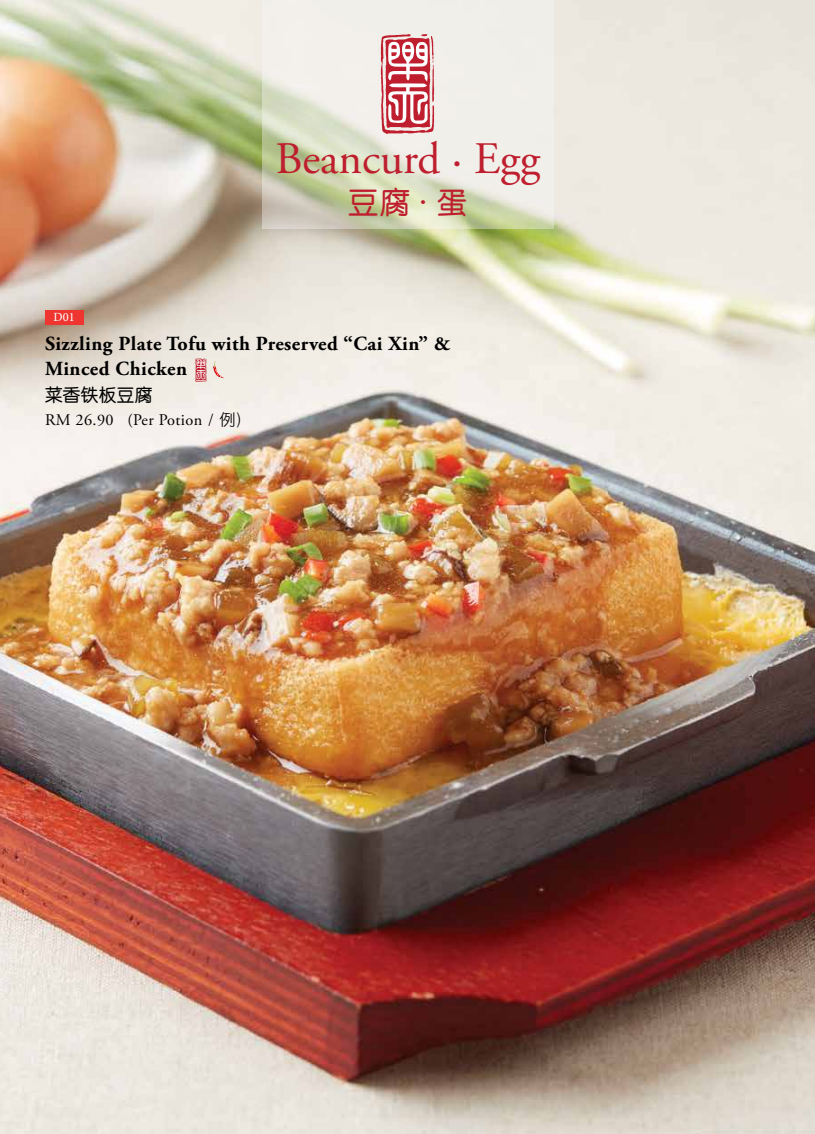
<style>
.page{position:relative;width:815px;height:1134px;background:#fff}
.page>*{position:absolute;margin:0;border:0;box-sizing:border-box;transform-origin:0 0}
.t1{font:45px "Adobe Garamond Pro";color:#be1e2d}
.t2{font:30px "ST Yuanti SC Regular";color:#be1e2d}
.t3{font:700 20px/25px "Adobe Garamond Pro";letter-spacing:.025em;color:#000}
.t4{font:17.5px "ST Yuanti SC Regular";letter-spacing:.025em;color:#000}
.t5{font:16.25px "Adobe Garamond Pro";letter-spacing:.025em;color:#000}
.t6{font:12.5px "Minion Pro";color:#fff}
.s1{font-family:"Tensentype Jia Li Xi Yuan J"}
</style>
<div class="page">
<img style="left:0;top:0;width:815px;height:1134px">
<svg style="left:262px;top:0;width:292px;height:229px;fill:#f1efea"></svg>
<svg style="left:381px;top:34px;width:53px;height:100px"></svg>
<div style="left:45px;top:310px;width:39px;height:14px;background:#ee3530"></div>
<svg style="left:213px;top:361px;width:11px;height:17px"></svg>
<svg style="left:195px;top:358px;width:12px;height:24px"></svg>
<p class="t6" style="left:54px;top:309px;width:23px">D01</p>
<h1 class="t1" style="left:275px;top:132px;width:266px">Beancurd · Egg</h1>
<h2 class="t2" style="left:348px;top:179px;width:120px">豆腐 · 蛋</h2>
<p class="t3" style="left:45px;top:332px;width:407px">Sizzling Plate Tofu with Preserved “Cai Xin” &amp;<br>Minced Chicken</p>
<p class="t4" style="left:45px;top:382px;width:109px">菜香铁板豆腐</p>
<p class="t5" style="left:45px;top:410px;width:198px">RM 26.90 (Per Potion<span class="s1">／例)</span></p>
</div>
